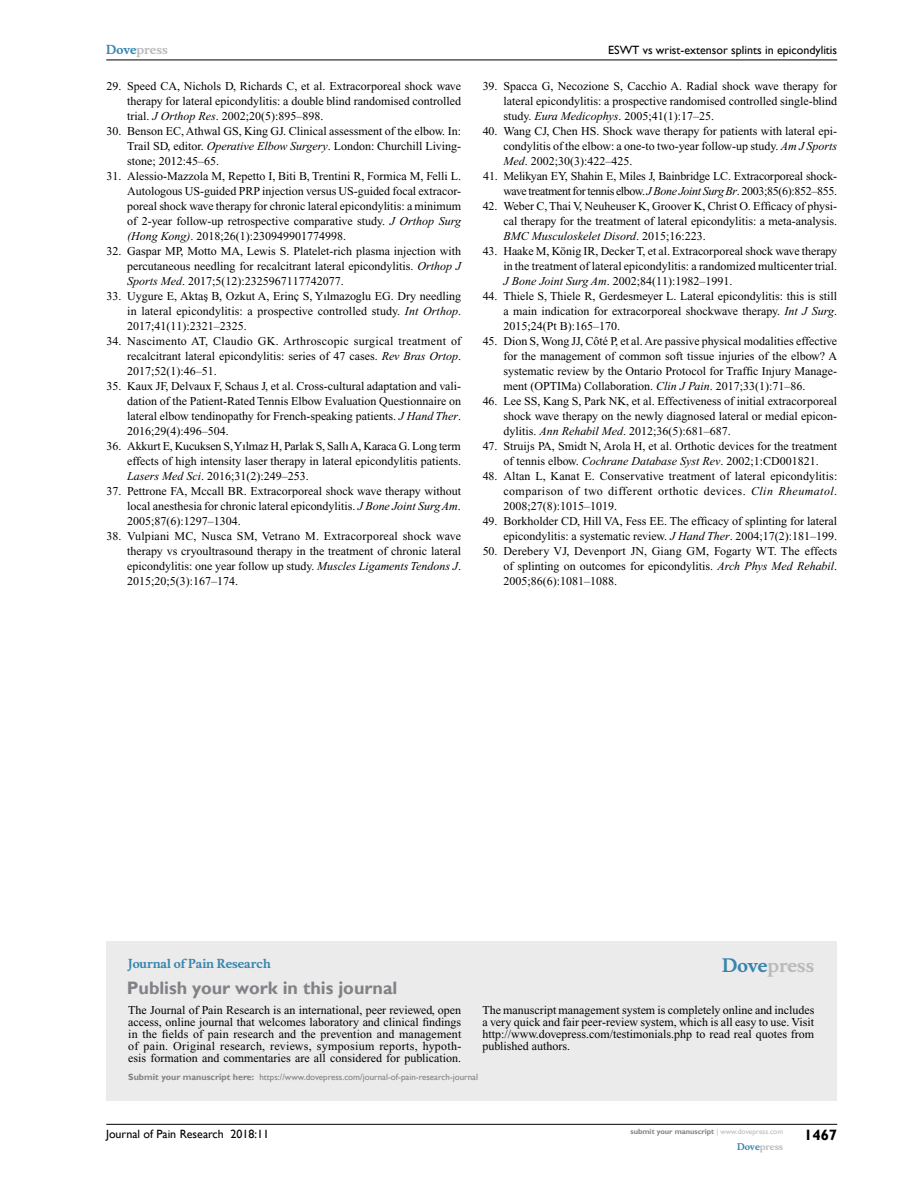
<style>
.page{position:relative;width:918px;height:1188px;background:#fff}
.page>*{position:absolute;margin:0;border:0;box-sizing:border-box;transform-origin:0 0}
.t1{font:700 18px "Gill Sans";color:#808285}
.t2{font:700 18px "Musee";color:#b8babc}
.t3{font:700 15px "Gill Sans";color:#000}
.t4{font:12px/15px "Times New Roman";color:#000;text-align:justify}
.t5{font:12px "Gill Sans";color:#000}
.t6{font:700 12px "Musee";color:#3785ad}
.t7{font:700 12px "Musee";color:#b8babc}
.t8{font:9px "Gill Sans";color:#808285}
.t9{font:700 9px "Musee";color:#b8babc}
.t10{font:700 7.5px "Gill Sans";color:#808285}
.s1{color:#3785ad}
.s2{font-style:italic}
.s3{font-weight:700}
.s4{font-weight:400;color:#b8babc}
</style>
<div class="page">
<div style="left:106px;top:941px;width:731px;height:159px;background:#ebebec"></div>
<hr style="left:106px;top:1124px;width:731px;height:1px;background:#000">
<hr style="left:106px;top:60px;width:731px;height:1px;background:#000">
<p class="t7" style="left:106px;top:43px;width:63px"><span class="s1">Dove</span>press</p>
<p class="t4" style="left:127px;top:79px;width:335px;text-indent:-21px">29. Speed CA, Nichols D, Richards C, et al. Extracorporeal shock wave therapy for lateral epicondylitis: a double blind randomised controlled trial. <span class="s2">J Orthop Res</span>. 2002;20(5):895–898.</p>
<p class="t4" style="left:127px;top:124px;width:335px;text-indent:-21px">30. Benson EC, Athwal GS, King GJ. Clinical assessment of the elbow. In:<br>Trail SD, editor. <span class="s2">Operative Elbow Surgery</span>. London: Churchill Living&shy;stone; 2012:45–65.</p>
<p class="t4" style="left:127px;top:169px;width:335px;text-indent:-21px">31. Alessio-Mazzola M, Repetto I, Biti B, Trentini R, Formica M, Felli L.<br>Autologous US-guided PRP injection versus US-guided focal extracor&shy;poreal shock wave therapy for chronic lateral epicondylitis: a minimum of 2-year follow-up retrospective comparative study. <span class="s2">J Orthop Surg (Hong Kong)</span>. 2018;26(1):230949901774998.</p>
<p class="t4" style="left:127px;top:244px;width:335px;text-indent:-21px">32. Gaspar MP, Motto MA, Lewis S. Platelet-rich plasma injection with percutaneous needling for recalcitrant lateral epicondylitis. <span class="s2">Orthop J Sports Med</span>. 2017;5(12):2325967117742077.</p>
<p class="t4" style="left:127px;top:289px;width:335px;text-indent:-21px">33. Uygure E, Aktas¸ B, Ozkut A, Erinç S, Yılmazoglu EG. Dry needling in lateral epicondylitis: a prospective controlled study. <span class="s2">Int Orthop</span>.<br>2017;41(11):2321–2325.</p>
<p class="t4" style="left:127px;top:334px;width:336px;text-indent:-21px">34. Nascimento AT, Claudio GK. Arthroscopic surgical treatment of recalcitrant lateral epicondylitis: series of 47 cases. <span class="s2">Rev Bras Ortop</span>.<br>2017;52(1):46–51.</p>
<p class="t4" style="left:127px;top:379px;width:335px;text-indent:-21px">35. Kaux JF, Delvaux F, Schaus J, et al. Cross-cultural adaptation and vali&shy;dation of the Patient-Rated Tennis Elbow Evaluation Questionnaire on lateral elbow tendinopathy for French-speaking patients. <span class="s2">J Hand Ther</span>.<br>2016;29(4):496–504.</p>
<p class="t4" style="left:127px;top:439px;width:335px;text-indent:-21px">36. Akkurt E, Kucuksen S, Yılmaz H, Parlak S, Sallı A, Karaca G. Long term effects of high intensity laser therapy in lateral epicondylitis patients.<br><span class="s2">Lasers Med Sci</span>. 2016;31(2):249–253.</p>
<p class="t4" style="left:127px;top:484px;width:335px;text-indent:-21px">37. Pettrone FA, Mccall BR. Extracorporeal shock wave therapy without local anesthesia for chronic lateral epicondylitis. <span class="s2">J Bone Joint Surg Am</span>.<br>2005;87(6):1297–1304.</p>
<p class="t4" style="left:127px;top:529px;width:335px;text-indent:-21px">38. Vulpiani MC, Nusca SM, Vetrano M. Extracorporeal shock wave therapy vs cryoultrasound therapy in the treatment of chronic lateral epicondylitis: one year follow up study. <span class="s2">Muscles Ligaments Tendons J</span>.<br>2015;20;5(3):167–174.</p>
<p class="t5" style="left:608px;top:43px;width:231px">ESWT vs wrist-extensor splints in epicondylitis</p>
<p class="t4" style="left:503px;top:79px;width:335px;text-indent:-21px">39. Spacca G, Necozione S, Cacchio A. Radial shock wave therapy for lateral epicondylitis: a prospective randomised controlled single-blind study. <span class="s2">Eura Medicophys</span>. 2005;41(1):17–25.</p>
<p class="t4" style="left:503px;top:124px;width:335px;text-indent:-21px">40. Wang CJ, Chen HS. Shock wave therapy for patients with lateral epi&shy;condylitis of the elbow: a one-to two-year follow-up study. <span class="s2">Am J Sports Med</span>. 2002;30(3):422–425.</p>
<p class="t4" style="left:483px;top:169px;width:355px;text-align:right">41. Melikyan EY, Shahin E, Miles J, Bainbridge LC. Extracorporeal shock&shy;wave treatment for tennis elbow. <span class="s2">J Bone Joint Surg Br</span>. 2003;85(6):852–855.</p>
<p class="t4" style="left:503px;top:199px;width:335px;text-indent:-21px">42. Weber C, Thai V, Neuheuser K, Groover K, Christ O. Efficacy of physi&shy;cal therapy for the treatment of lateral epicondylitis: a meta-analysis.<br><span class="s2">BMC Musculoskelet Disord</span>. 2015;16:223.</p>
<p class="t4" style="left:503px;top:244px;width:335px;text-indent:-21px">43. Haake M, König IR, Decker T, et al. Extracorporeal shock wave therapy in the treatment of lateral epicondylitis: a randomized multicenter trial.<br><span class="s2">J Bone Joint Surg Am</span>. 2002;84(11):1982–1991.</p>
<p class="t4" style="left:503px;top:289px;width:335px;text-indent:-21px">44. Thiele S, Thiele R, Gerdesmeyer L. Lateral epicondylitis: this is still a main indication for extracorporeal shockwave therapy. <span class="s2">Int J Surg</span>.<br>2015;24(Pt B):165–170.</p>
<p class="t4" style="left:503px;top:334px;width:335px;text-indent:-21px">45. Dion S, Wong JJ, Côté P, et al. Are passive physical modalities effective for the management of common soft tissue injuries of the elbow? A systematic review by the Ontario Protocol for Traffic Injury Manage&shy;ment (OPTIMa) Collaboration. <span class="s2">Clin J Pain</span>. 2017;33(1):71–86.</p>
<p class="t4" style="left:503px;top:394px;width:335px;text-indent:-21px">46. Lee SS, Kang S, Park NK, et al. Effectiveness of initial extracorporeal shock wave therapy on the newly diagnosed lateral or medial epicon&shy;dylitis. <span class="s2">Ann Rehabil Med</span>. 2012;36(5):681–687.</p>
<p class="t4" style="left:483px;top:439px;width:356px;text-align:center">47. Struijs PA, Smidt N, Arola H, et al. Orthotic devices for the treatment of tennis elbow. <span class="s2">Cochrane Database Syst Rev</span>. 2002;1:CD001821.</p>
<p class="t4" style="left:503px;top:469px;width:335px;text-indent:-21px">48. Altan L, Kanat E. Conservative treatment of lateral epicondylitis: comparison of two different orthotic devices. <span class="s2">Clin Rheumatol</span>.<br>2008;27(8):1015–1019.</p>
<p class="t4" style="left:483px;top:514px;width:356px;text-align:right">49. Borkholder CD, Hill VA, Fess EE. The efficacy of splinting for lateral epicondylitis: a systematic review. <span class="s2">J Hand Ther</span>. 2004;17(2):181–199.</p>
<p class="t4" style="left:503px;top:544px;width:335px;text-indent:-21px">50. Derebery VJ, Devenport JN, Giang GM, Fogarty WT. The effects of splinting on outcomes for epicondylitis. <span class="s2">Arch Phys Med Rehabil</span>.<br>2005;86(6):1081–1088.</p>
<p class="t6" style="left:128px;top:956px;width:144px">Journal of Pain Research</p>
<h1 class="t1" style="left:127px;top:977px;width:272px">Publish your work in this journal</h1>
<h1 class="t2" style="left:722px;top:955px;width:94px"><span class="s1">Dove</span>press</h1>
<p class="t4" style="left:128px;top:1004px;width:335px;line-height:12px">The Journal of Pain Research is an international, peer reviewed, open access, online journal that welcomes laboratory and clinical findings in the fields of pain research and the prevention and management of pain. Original research, reviews, symposium reports, hypoth&shy;esis formation and commentaries are all considered for publication.</p>
<p class="t4" style="left:482px;top:1004px;width:334px;line-height:12px">The manuscript management system is completely online and includes a very quick and fair peer-review system, which is all easy to use. Visit http://www.dovepress.com/testimonials.php to read real quotes from published authors.</p>
<p class="t8" style="left:128px;top:1072px;width:351px"><span class="s3">Submit your manuscript here:</span> https://www.dovepress.com/journal-of-pain-research-journal</p>
<p class="t5" style="left:106px;top:1127px;width:164px">Journal of Pain Research 2018:11</p>
<p class="t10" style="left:631px;top:1127px;width:154px">submit your manuscript <span class="s4">| www.dovepress.com</span></p>
<p class="t9" style="left:737px;top:1141px;width:48px"><span class="s1">Dove</span>press</p>
<p class="t3" style="left:804px;top:1126px;width:35px">1467</p>
</div>
